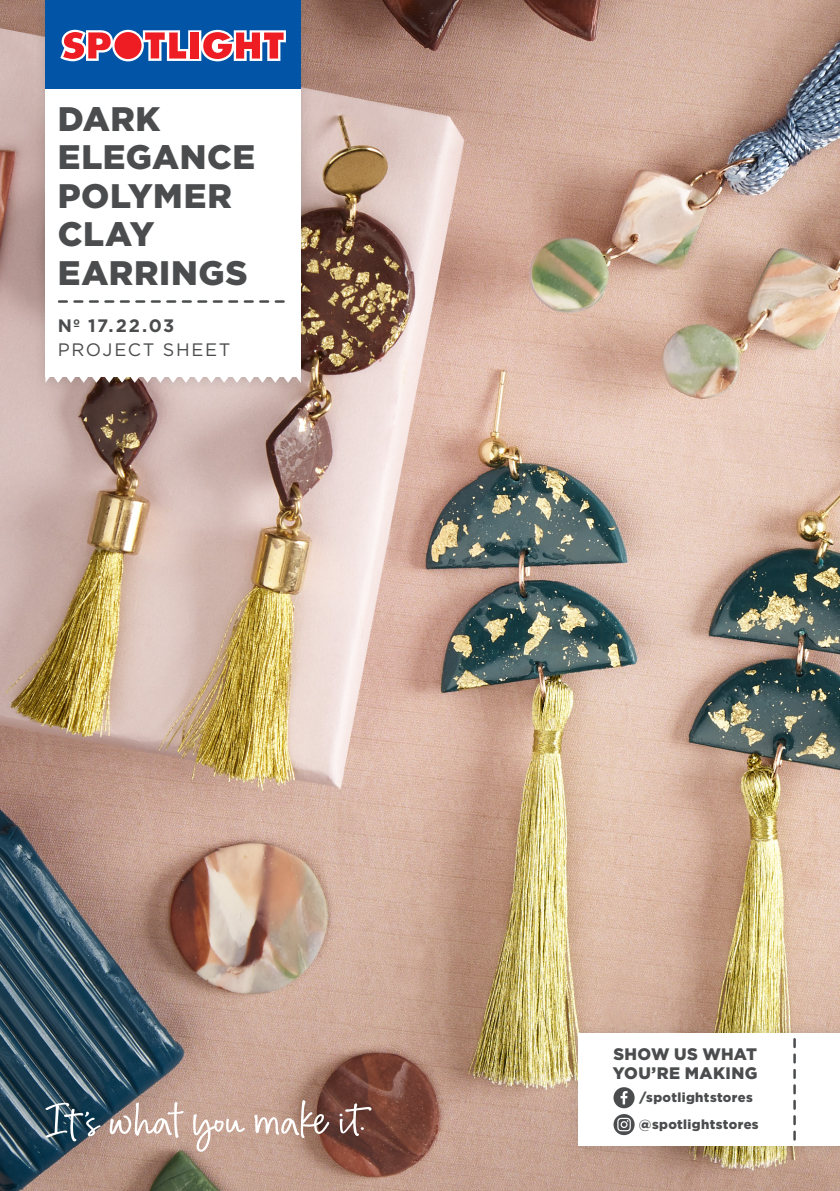
<style>
.page{position:relative;width:840px;height:1191px;background:#fff}
.page>*{position:absolute;margin:0;border:0;box-sizing:border-box;transform-origin:0 0}
.t1{font:900 34px/38.4px "Gotham";letter-spacing:.015em;color:#4b4c4d}
.t2{font:18px/24px "Gotham";letter-spacing:.095em;color:#4b4c4d}
.t3{font:900 16.6px/19.4px "Gotham";letter-spacing:.02em;color:#4b4c4d}
.t4{font:900 13px/26.8px "Gotham";letter-spacing:.025em;color:#4b4c4d}
.s1{font-weight:700}
</style>
<div class="page">
<img style="left:0;top:0;width:839px;height:1191px">
<div style="left:566px;top:1022px;width:273px;height:137px;background:#231f20;opacity:.15"></div>
<div style="left:577px;top:1033px;width:262px;height:112px;background:#fff"></div>
<svg style="left:793px;top:1039px;width:2px;height:100px"></svg>
<div style="left:613px;top:1087px;width:21px;height:21px;background:#4b4c4d;border-radius:50%"></div>
<svg style="left:620px;top:1091px;width:7px;height:13px"></svg>
<svg style="left:613px;top:1114px;width:21px;height:21px"></svg>
<svg style="left:617px;top:1117px;width:13px;height:14px"></svg>
<svg style="left:193px;top:1114px;width:52px;height:37px;background:#d1b5a9"></svg>
<svg style="left:45px;top:1102px;width:56px;height:39px;background:#4b6574"></svg>
<svg style="left:109px;top:1102px;width:74px;height:35px;background:#bea9a0"></svg>
<svg style="left:339px;top:1103px;width:32px;height:33px"></svg>
<svg style="left:254px;top:1100px;width:75px;height:38px;background:#b89a8e"></svg>
<div style="left:34px;top:0;width:280px;height:394px;background:#231f20;opacity:.15"></div>
<div style="left:45px;top:0;width:255px;height:89px;background:#0154a6"></div>
<svg style="left:60px;top:30px;width:226px;height:31px;background:#c77082"></svg>
<svg style="left:45px;top:376px;width:255px;height:7px"></svg>
<div style="left:45px;top:89px;width:255px;height:287px;background:#fff"></div>
<svg style="left:59px;top:300px;width:224px;height:3px"></svg>
<p class="t1" style="left:58px;top:99px;width:199px">DARK<br>ELEGANCE<br>POLYMER<br>CLAY<br>EARRINGS</p>
<p class="t2" style="left:58px;top:314px;width:174px"><span class="s1">Nº 17.22.03<br></span>PROJECT SHEET</p>
<p class="t3" style="left:612px;top:1043px;width:146px">SHOW US WHAT<br>YOU’RE MAKING</p>
<p class="t4" style="left:638px;top:1084px;width:121px">/spotlightstores @spotlightstores</p>
</div>
